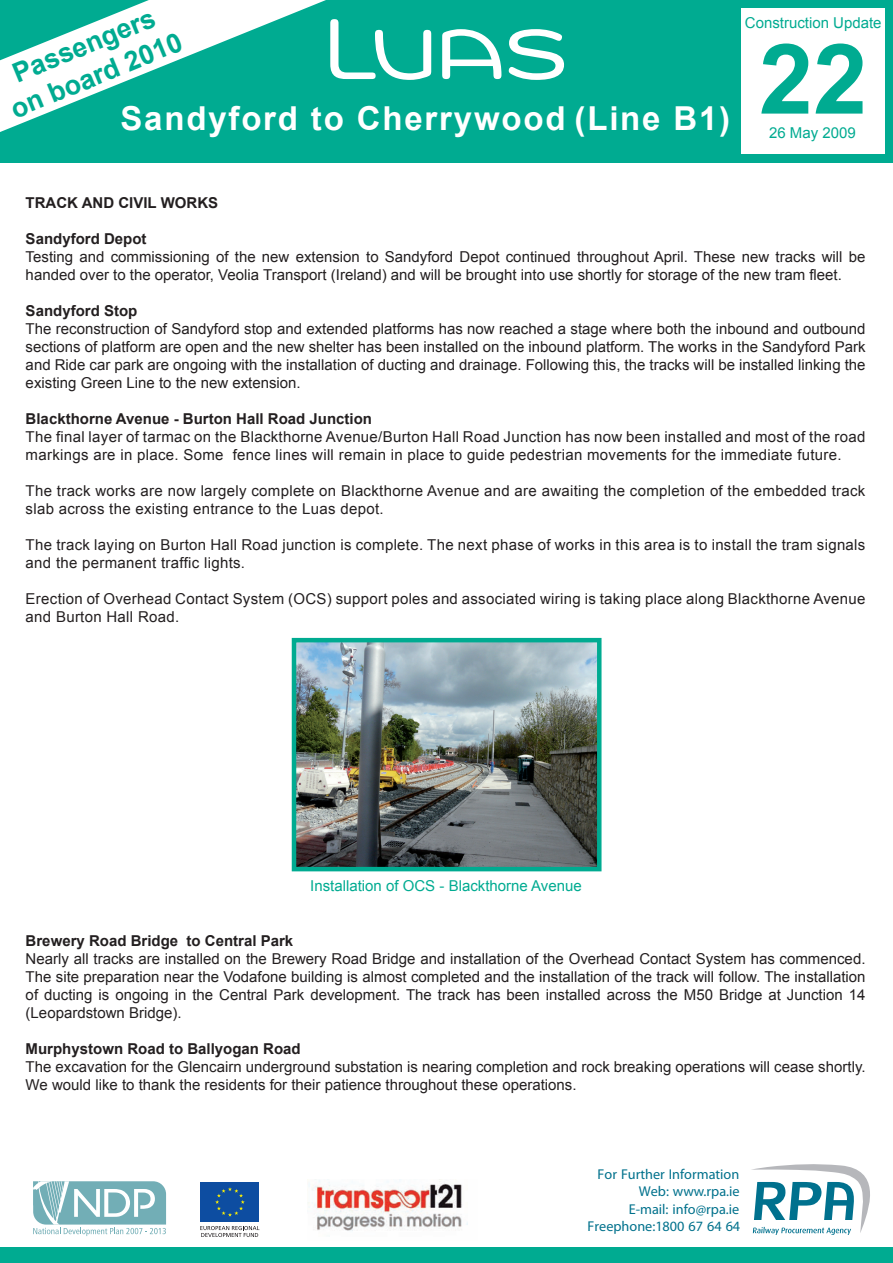
<style>
.page{position:relative;width:893px;height:1263px;background:#fff}
.page>*{position:absolute;margin:0;border:0;box-sizing:border-box;transform-origin:0 0}
.t1{font:700 97.5px "Arial";color:#00ab91}
.t2{font:700 33px "Arial";letter-spacing:.055em;color:#fff}
.t3{font:700 27px/32.4px "Arial";color:#00ab91;text-align:center}
.t4{font:15px/18px "Arial";letter-spacing:.02em;color:#231f20}
.t5{font:15px/18px "Arial";color:#231f20}
.t6{font:700 15px "Arial";color:#231f20}
.t7{font:15px "Arial";color:#00ab91}
.t8{font:14.25px/17.1px "Helvetica";color:#00718c;text-align:right}
</style>
<div class="page">
<img style="left:297px;top:643px;width:299px;height:223px">
<div style="left:0;top:0;width:893px;height:162px;background:#00ab91"></div>
<div style="left:741px;top:8px;width:144px;height:146px;background:#fff"></div>
<svg style="left:442px;top:29px;width:59px;height:50px"></svg>
<svg style="left:508px;top:29px;width:56px;height:51px"></svg>
<svg style="left:751px;top:1164px;width:119px;height:71px"></svg>
<svg style="left:33px;top:1181px;width:133px;height:55px"></svg>
<div style="left:200px;top:1181px;width:60px;height:42px;background:#0d4da1"></div>
<svg style="left:215px;top:1187px;width:30px;height:29px"></svg>
<svg style="left:200px;top:1226px;width:59px;height:11px"></svg>
<img style="left:308px;top:1179px;width:160px;height:52px">
<div style="left:0;top:1247px;width:893px;height:16px;background:#00ab91"></div>
<svg style="left:0;top:0;width:431px;height:132px"></svg>
<div style="left:292px;top:638px;width:309px;height:233px;border:4px solid #00ab91"></div>
<h3 class="t3" style="left:-6px;top:65px;width:185px;rotate:-22deg">Passengers on board 2010</h3>
<h2 class="t2" style="left:120px;top:97px;width:611px">Sandyford to Cherrywood (Line B1)</h2>
<p class="t7" style="left:745px;top:13px;width:138px">Construction Update</p>
<h1 class="t1" style="left:759px;top:15px;width:110px">22</h1>
<p class="t7" style="left:769px;top:122px;width:88px">26 May 2009</p>
<p class="t6" style="left:26px;top:193px;width:194px">TRACK AND CIVIL WORKS</p>
<p class="t6" style="left:26px;top:229px;width:122px">Sandyford Depot</p>
<p class="t5" style="left:26px;top:248px;width:841px">Testing and commissioning of the new extension to Sandyford Depot continued throughout April. These new tracks will be handed over to the operator, Veolia Transport (Ireland) and will be brought into use shortly for storage of the new tram fleet.</p>
<p class="t6" style="left:26px;top:301px;width:113px">Sandyford Stop</p>
<p class="t4" style="left:26px;top:320px;width:841px;text-align:justify">The reconstruction of Sandyford stop and extended platforms has now reached a stage where both the inbound and outbound sections of platform are open and the new shelter has been installed on the inbound platform. The works in the Sandyford Park and Ride car park are ongoing with the installation of ducting and drainage. Following this, the tracks will be installed linking the existing Green Line to the new extension.</p>
<p class="t6" style="left:26px;top:409px;width:348px">Blackthorne Avenue - Burton Hall Road Junction</p>
<p class="t4" style="left:26px;top:428px;width:841px">The final layer of tarmac on the Blackthorne Avenue/Burton Hall Road Junction has now been installed and most of the road markings are in place. Some fence lines will remain in place to guide pedestrian movements for the immediate future.</p>
<p class="t4" style="left:26px;top:482px;width:841px">The track works are now largely complete on Blackthorne Avenue and are awaiting the completion of the embedded track slab across the existing entrance to the Luas depot.</p>
<p class="t4" style="left:26px;top:536px;width:841px">The track laying on Burton Hall Road junction is complete. The next phase of works in this area is to install the tram signals and the permanent traffic lights.</p>
<p class="t4" style="left:26px;top:590px;width:841px">Erection of Overhead Contact System (OCS) support poles and associated wiring is taking place along Blackthorne Avenue and Burton Hall Road.</p>
<p class="t7" style="left:310px;top:875px;width:273px">Installation of OCS - Blackthorne Avenue</p>
<p class="t6" style="left:26px;top:931px;width:269px">Brewery Road Bridge to Central Park</p>
<p class="t4" style="left:26px;top:950px;width:841px;text-align:justify">Nearly all tracks are installed on the Brewery Road Bridge and installation of the Overhead Contact System has commenced.<br>The site preparation near the Vodafone building is almost completed and the installation of the track will follow. The installation of ducting is ongoing in the Central Park development. The track has been installed across the M50 Bridge at Junction 14 (Leopardstown Bridge).</p>
<p class="t6" style="left:26px;top:1039px;width:277px">Murphystown Road to Ballyogan Road</p>
<p class="t5" style="left:26px;top:1058px;width:841px">The excavation for the Glencairn underground substation is nearing completion and rock breaking operations will cease shortly.<br>We would like to thank the residents for their patience throughout these operations.</p>
<p class="t8" style="left:588px;top:1166px;width:154px">For Further Information<br>Web: www.rpa.ie<br>E-mail: info@rpa.ie<br>Freephone:1800 67 64 64</p>
</div>
